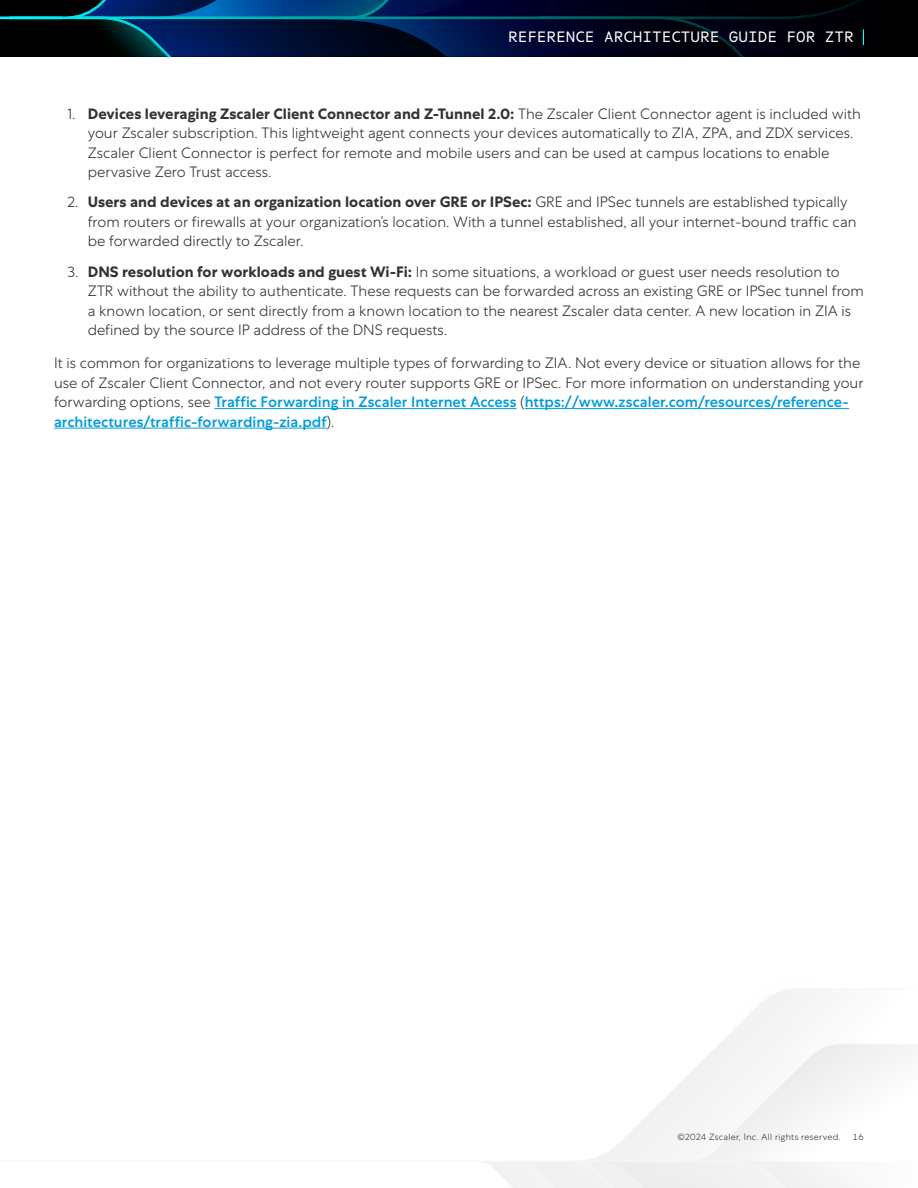
<style>
.page{position:relative;width:918px;height:1188px;background:#fff}
.page>*{position:absolute;margin:0;border:0;box-sizing:border-box;transform-origin:0 0}
.Paragraph{font:300 15px/19.5px "Centra No 1";color:#343333}
.t1{font:15px "Centra Mono";color:#fff}
.t2{font:300 9px "Centra No 1";letter-spacing:.035em;color:#343333}
.t3{font:300 9px "Centra Mono";color:#343333}
.s1{font-weight:700}
.s2{font-weight:500;color:#009cda}
</style>
<div class="page">
<svg style="left:487px;top:988px;width:429px;height:200px"></svg>
<hr style="left:0;top:1161px;width:460px;height:1px;background:#b3b3b3">
<hr style="left:459px;top:1161px;width:261px;height:1px;background:#b3b3b3">
<svg style="left:0;top:0;width:918px;height:57px;background:#00132e"></svg>
<hr style="left:214px;top:408px;width:303px;height:1px;background:#009cda">
<hr style="left:525px;top:408px;width:324px;height:1px;background:#009cda">
<hr style="left:54px;top:428px;width:273px;height:1px;background:#009cda">
<p class="t1" style="left:508px;top:29px;width:347px">REFERENCE ARCHITECTURE GUIDE FOR ZTR</p>
<p class="Paragraph" style="left:88px;top:104px;width:775px;text-indent:-20px">1. <span class="s1">Devices leveraging Zscaler Client Connector and Z-Tunnel 2.0:</span> The Zscaler Client Connector agent is included with your Zscaler subscription. This lightweight agent connects your devices automatically to ZIA, ZPA, and ZDX services.<br>Zscaler Client Connector is perfect for remote and mobile users and can be used at campus locations to enable pervasive Zero Trust access.</p>
<p class="Paragraph" style="left:88px;top:192px;width:770px;text-indent:-20px">2. <span class="s1">Users and devices at an organization location over GRE or IPSec:</span> GRE and IPSec tunnels are established typically from routers or firewalls at your organization’s location. With a tunnel established, all your internet-bound traffic can be forwarded directly to Zscaler.</p>
<p class="Paragraph" style="left:88px;top:262px;width:778px;text-indent:-20px">3. <span class="s1">DNS resolution for workloads and guest Wi-Fi:</span> In some situations, a workload or guest user needs resolution to ZTR without the ability to authenticate. These requests can be forwarded across an existing GRE or IPSec tunnel from a known location, or sent directly from a known location to the nearest Zscaler data center. A new location in ZIA is defined by the source IP address of the DNS requests.</p>
<p class="Paragraph" style="left:54px;top:353px;width:811px">It is common for organizations to leverage multiple types of forwarding to ZIA. Not every device or situation allows for the use of Zscaler Client Connector, and not every router supports GRE or IPSec. For more information on understanding your forwarding options, see <span class="s2">Traffic Forwarding in Zscaler Internet Access</span> (<span class="s2">https://www.zscaler.com/resources/reference&shy;architectures/traffic-forwarding-zia.pdf</span>).</p>
<p class="t2" style="left:677px;top:1132px;width:165px">©2024 Zscaler, Inc. All rights reserved.</p>
<p class="t3" style="left:852px;top:1132px;width:13px">16</p>
</div>
